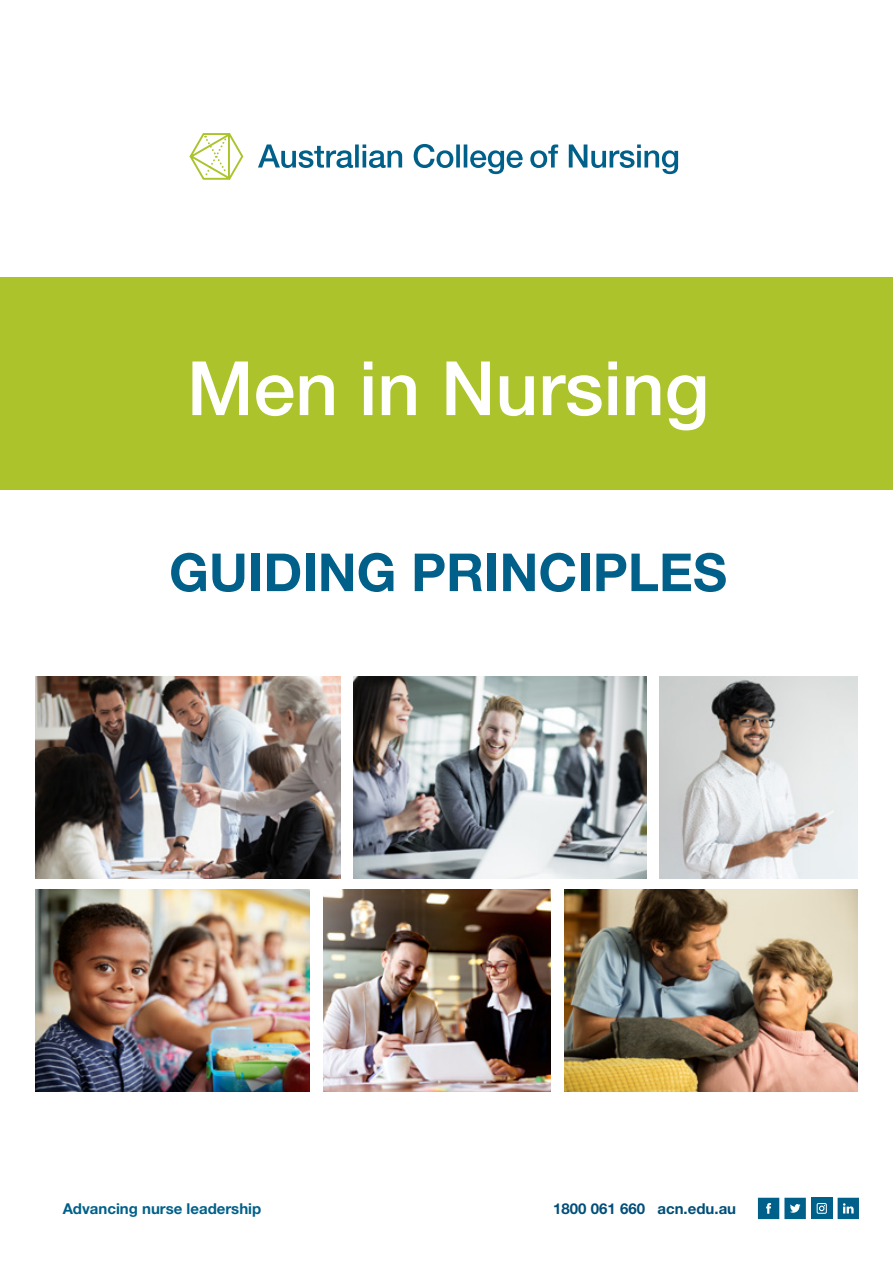
<style>
.page{position:relative;width:893px;height:1263px;background:#fff}
.page>*{position:absolute;margin:0;border:0;box-sizing:border-box;transform-origin:0 0}
.t1{font:500 75px "Helvetica Neue LT Std";color:#fff}
.t2{font:700 52.5px "Helvetica Neue LT Std";color:#00608a}
.t3{font:700 15px "Helvetica Neue LT Std";color:#00608a}
.t4{font:700 15px "Helvetica Neue LT Std";color:#004e78}
</style>
<div class="page">
<svg style="left:189px;top:133px;width:55px;height:47px"></svg>
<svg style="left:258px;top:144px;width:420px;height:30px"></svg>
<svg style="left:838px;top:1198px;width:21px;height:21px"></svg>
<svg style="left:758px;top:1198px;width:48px;height:21px"></svg>
<div style="left:811px;top:1198px;width:21px;height:21px;background:#00608a"></div>
<div style="left:817px;top:1203px;width:10px;height:11px;border:1px solid #fff"></div>
<svg style="left:819px;top:1205px;width:6px;height:6px"></svg>
<img style="left:353px;top:676px;width:293px;height:202px">
<img style="left:36px;top:889px;width:274px;height:202px">
<img style="left:36px;top:676px;width:304px;height:202px">
<img style="left:659px;top:676px;width:198px;height:202px">
<img style="left:564px;top:889px;width:293px;height:202px">
<img style="left:323px;top:889px;width:228px;height:202px">
<div style="left:0;top:277px;width:893px;height:213px;background:#adc32b"></div>
<h1 class="t1" style="left:187px;top:344px;width:524px">Men in Nursing</h1>
<h2 class="t2" style="left:169px;top:540px;width:559px">GUIDING PRINCIPLES</h2>
<p class="t3" style="left:63px;top:1199px;width:200px">Advancing nurse leadership</p>
<p class="t4" style="left:553px;top:1199px;width:184px">1800 061 660 acn.edu.au</p>
</div>
